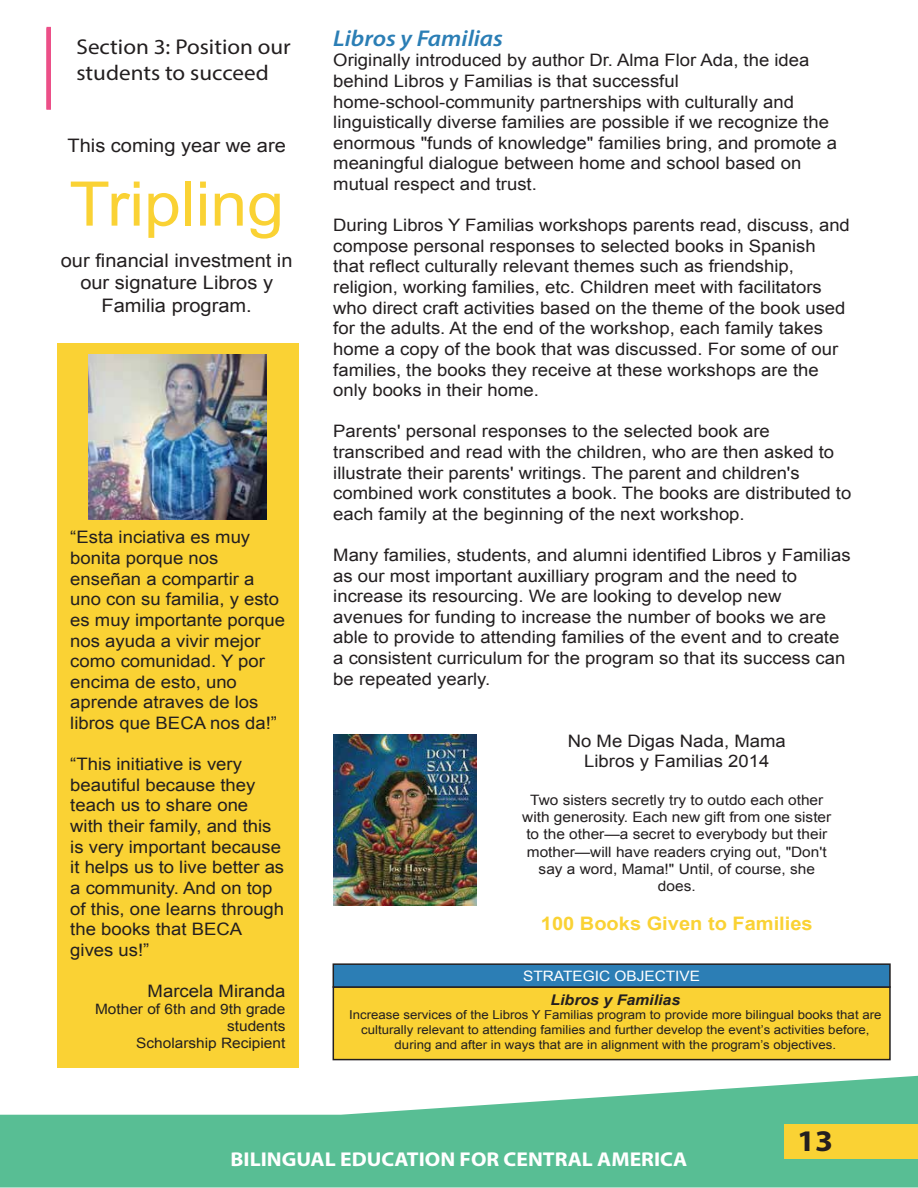
<style>
.page{position:relative;width:918px;height:1188px;background:#fff}
.page>*{position:absolute;margin:0;border:0;box-sizing:border-box;transform-origin:0 0}
.t1{font:61.5px "Arial";color:#fad234;scale:1.08 1}
.t2{font:700 30px "Myriad Pro";color:#231f20;scale:1.08 1}
.t3{font:italic 600 22.95px "Myriad Pro";color:#2b7eb5;scale:1.08 1}
.t4{font:21.45px/25.8px "Myriad Pro";color:#231f20;scale:1.08 1}
.t5{font:700 20.1px "Myriad Pro";color:#fff;scale:1.08 1}
.t6{font:18.6px/22.4px "Arial";color:#231f20;text-align:center;scale:1.08 1}
.t7{font:700 18.6px "Arial";color:#fad234;scale:1.08 1}
.t8{font:17.25px/20.5px "Arial";color:#231f20;scale:1.08 1}
.t9{font:italic 700 14.7px "Arial";color:#231f20;scale:1.08 1}
.t10{font:14.25px/17.2px "Arial";color:#231f20;text-align:center;scale:1.08 1}
.t11{font:14.25px "Arial";color:#fff;scale:1.08 1}
.t12{font:12.3px/14.7px "Arial";color:#231f20;text-align:center;scale:1.08 1}
</style>
<div class="page">
<div style="left:46px;top:27px;width:5px;height:83px;background:#ec4f88"></div>
<img style="left:333px;top:734px;width:143px;height:172px">
<div style="left:333px;top:987px;width:557px;height:73px;background:#fad234"></div>
<div style="left:333px;top:986px;width:558px;height:74px;border:2px solid #231f20"></div>
<div style="left:333px;top:963px;width:558px;height:25px;background:#2c7eb5;border:2px solid #231f20"></div>
<div style="left:57px;top:344px;width:242px;height:724px;background:#fad234"></div>
<img style="left:89px;top:354px;width:178px;height:166px">
<svg style="left:0;top:1076px;width:918px;height:112px;fill:#58be94"></svg>
<div style="left:785px;top:1124px;width:133px;height:35px;background:#fad234"></div>
<p class="t4" style="left:76px;top:33px;width:200px">Section 3: Position our students to succeed</p>
<p class="t6" style="left:68px;top:134px;width:204px">This coming year we are</p>
<h1 class="t1" style="left:69px;top:164px;width:200px">Tripling</h1>
<p class="t6" style="left:61px;top:249px;width:216px">our financial investment in our signature Libros y<br>Familia program.</p>
<p class="t8" style="left:70px;top:527px;width:201px">“Esta inciativa es muy bonita porque nos enseñan a compartir a uno con su familia, y esto es muy importante porque nos ayuda a vivir mejor como comunidad. Y por encima de esto, uno aprende atraves de los libros que BECA nos da!”</p>
<p class="t8" style="left:70px;top:754px;width:200px">“This initiative is very beautiful because they teach us to share one with their family, and this is very important because it helps us to live better as a community. And on top of this, one learns through the books that BECA gives us!”</p>
<p class="t8" style="left:148px;top:981px;width:129px">Marcela Miranda</p>
<p class="t10" style="left:95px;top:1001px;width:178px;text-align:right">Mother of 6th and 9th grade students<br>Scholarship Recipient</p>
<h3 class="t3" style="left:333px;top:23px;width:159px">Libros y Familias</h3>
<p class="t8" style="left:333px;top:50px;width:468px">Originally introduced by author Dr. Alma Flor Ada, the idea behind Libros y Familias is that successful home-school-community partnerships with culturally and linguistically diverse families are possible if we recognize the enormous "funds of knowledge" families bring, and promote a meaningful dialogue between home and school based on mutual respect and trust.</p>
<p class="t8" style="left:333px;top:215px;width:480px">During Libros Y Familias workshops parents read, discuss, and compose personal responses to selected books in Spanish that reflect culturally relevant themes such as friendship, religion, working families, etc. Children meet with facilitators who direct craft activities based on the theme of the book used for the adults. At the end of the workshop, each family takes home a copy of the book that was discussed. For some of our families, the books they receive at these workshops are the only books in their home.</p>
<p class="t8" style="left:333px;top:421px;width:481px">Parents' personal responses to the selected book are transcribed and read with the children, who are then asked to illustrate their parents' writings. The parent and children's combined work constitutes a book. The books are distributed to each family at the beginning of the next workshop.</p>
<p class="t8" style="left:333px;top:545px;width:480px">Many families, students, and alumni identified Libros y Familias as our most important auxilliary program and the need to increase its resourcing. We are looking to develop new avenues for funding to increase the number of books we are able to provide to attending families of the event and to create a consistent curriculum for the program so that its success can be repeated yearly.</p>
<p class="t8" style="left:568px;top:731px;width:203px;text-align:center">No Me Digas Nada, Mama<br>Libros y Familias 2014</p>
<p class="t10" style="left:522px;top:792px;width:288px">Two sisters secretly try to outdo each other with generosity. Each new gift from one sister to the other—a secret to everybody but their mother—will have readers crying out, "Don't say a word, Mama!" Until, of course, she does.</p>
<p class="t7" style="left:541px;top:912px;width:253px">100 Books Given to Families</p>
<p class="t11" style="left:523px;top:967px;width:165px">STRATEGIC OBJECTIVE</p>
<p class="t9" style="left:551px;top:990px;width:122px">Libros y Familias</p>
<p class="t12" style="left:349px;top:1008px;width:494px">Increase services of the Libros Y Familias program to provide more bilingual books that are culturally relevant to attending families and further develop the event’s activities before, during and after in ways that are in alignment with the program’s objectives.</p>
<p class="t5" style="left:231px;top:1147px;width:425px">BILINGUAL EDUCATION FOR CENTRAL AMERICA</p>
<p class="t5" style="left:231px;top:1149px;width:425px">BILINGUAL EDUCATION FOR CENTRAL AMERICA</p>
<h2 class="t2" style="left:797px;top:1122px;width:35px">13</h2>
</div>
